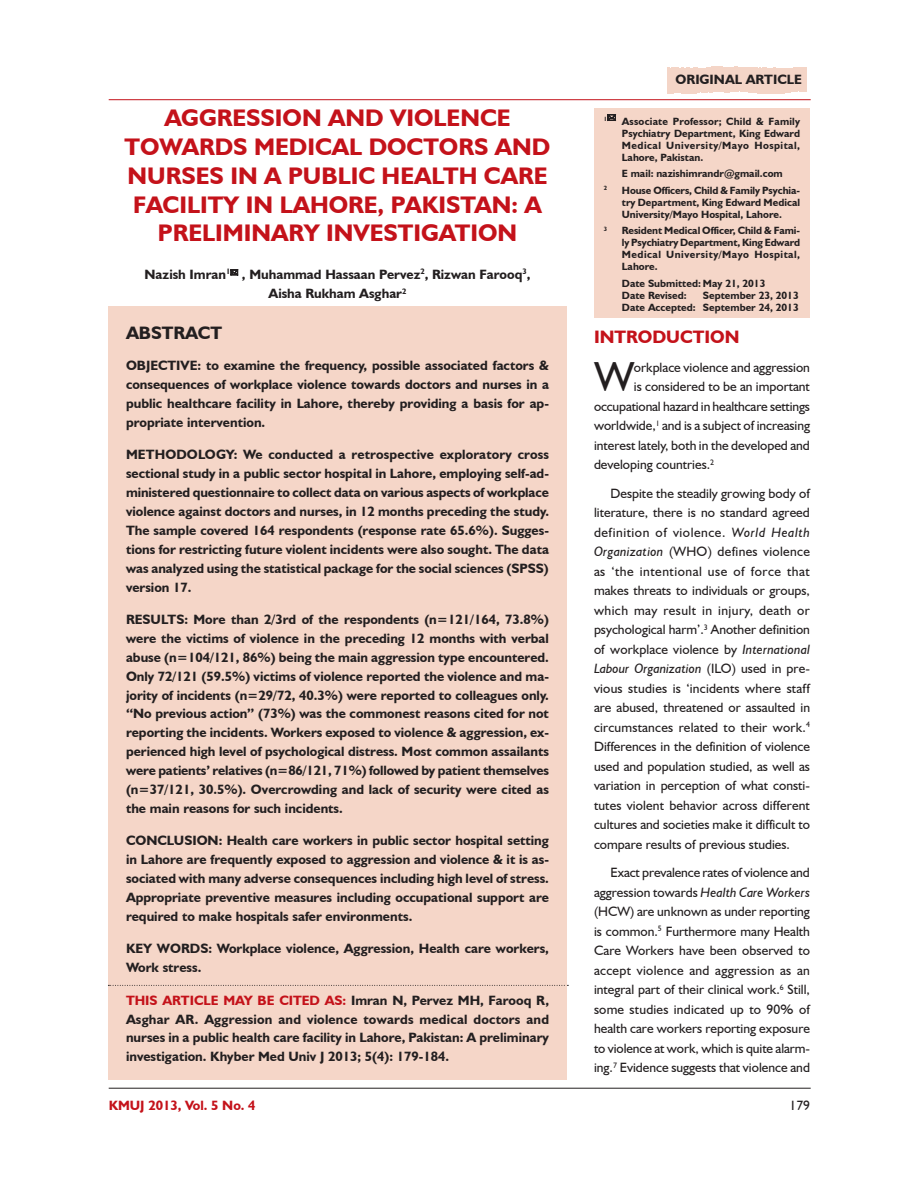
<style>
.page{position:relative;width:918px;height:1188px;background:#fff}
.page>*{position:absolute;margin:0;border:0;box-sizing:border-box;transform-origin:0 0}
.Body_text{font:42px "Humanist 521 BT";color:#231f20}
.Headline{font:700 24px/28.8px "Humanist 521 BT";color:#c4121a;text-align:center}
.Subhead_1{font:700 18px "Humanist 521 BT";color:#c4121a}
.Subhead_1-2{font:700 18px "Humanist 521 BT";color:#231f20}
.Abstract{font:700 13.5px/18.9px "Humanist 521 BT";color:#231f20;text-align:justify}
.Body_text-2{font:13.5px/19.5px "Humanist 521 BT";color:#231f20;text-align:justify}
.Author_Name{font:700 13.5px/19.5px "Humanist 521 BT";color:#231f20;text-align:center}
.t1{font:700 13.5px "Humanist 521 BT";color:#c4121a}
.Body_text-3{font:700 13.5px "Humanist 521 BT";color:#231f20}
.Body_text-4{font:700 10.5px/12px "Humanist 521 BT";color:#231f20;text-align:justify}
.Body_text-5{font:700 6.15px "Humanist 521 BT";color:#231f20}
.s1{color:#c4121a}
.s2{font-style:italic}
</style>
<div class="page">
<hr style="left:109px;top:99px;width:702px;height:1px;background:#c4121a">
<hr style="left:109px;top:1088px;width:702px;height:1px;background:#231f20">
<div style="left:594px;top:108px;width:216px;height:210px;background:#f5d6c8"></div>
<svg style="left:667px;top:92px;width:46px;height:2px"></svg>
<svg style="left:667px;top:66px;width:140px;height:3px"></svg>
<div style="left:108px;top:307px;width:459px;height:773px;background:#f5d6c8"></div>
<svg style="left:108px;top:985px;width:460px;height:1px"></svg>
<svg style="left:607px;top:114px;width:9px;height:7px"></svg>
<svg style="left:230px;top:269px;width:8px;height:7px"></svg>
<p class="Headline" style="left:125px;top:103px;width:427px">AGGRESSION AND VIOLENCE<br>TOWARDS MEDICAL DOCTORS AND<br>NURSES IN A PUBLIC HEALTH CARE<br>FACILITY IN LAHORE, PAKISTAN: A<br>PRELIMINARY INVESTIGATION</p>
<p class="Author_Name" style="left:145px;top:264px;width:387px">Nazish Imran<sup>1</sup> , Muhammad Hassaan Pervez<sup>2</sup>, Rizwan Farooq<sup>3</sup>,<br>Aisha Rukham Asghar<sup>2</sup></p>
<p class="Subhead_1-2" style="left:126px;top:322px;width:98px">ABSTRACT</p>
<p class="Abstract" style="left:126px;top:356px;width:425px">OBJECTIVE: to examine the frequency, possible associated factors &amp; consequences of workplace violence towards doctors and nurses in a public healthcare facility in Lahore, thereby providing a basis for ap&shy;propriate intervention.</p>
<p class="Abstract" style="left:126px;top:445px;width:425px">METHODOLOGY: We conducted a retrospective exploratory cross sectional study in a public sector hospital in Lahore, employing self-ad&shy;ministered questionnaire to collect data on various aspects of workplace violence against doctors and nurses, in 12 months preceding the study.<br>The sample covered 164 respondents (response rate 65.6%). Sugges&shy;tions for restricting future violent incidents were also sought. The data was analyzed using the statistical package for the social sciences (SPSS) version 17.</p>
<p class="Abstract" style="left:126px;top:610px;width:425px">RESULTS: More than 2/3rd of the respondents (n=121/164, 73.8%) were the victims of violence in the preceding 12 months with verbal abuse (n=104/121, 86%) being the main aggression type encountered.<br>Only 72/121 (59.5%) victims of violence reported the violence and ma&shy;jority of incidents (n=29/72, 40.3%) were reported to colleagues only. “No previous action” (73%) was the commonest reasons cited for not reporting the incidents. Workers exposed to violence &amp; aggression, ex&shy;perienced high level of psychological distress. Most common assailants were patients’ relatives (n=86/121, 71%) followed by patient themselves (n=37/121, 30.5%). Overcrowding and lack of security were cited as the main reasons for such incidents.</p>
<p class="Abstract" style="left:126px;top:831px;width:425px">CONCLUSION: Health care workers in public sector hospital setting in Lahore are frequently exposed to aggression and violence &amp; it is as&shy;sociated with many adverse consequences including high level of stress.<br>Appropriate preventive measures including occupational support are required to make hospitals safer environments.</p>
<p class="Abstract" style="left:126px;top:939px;width:425px">KEY WORDS: Workplace violence, Aggression, Health care workers,<br>Work stress.</p>
<p class="Abstract" style="left:126px;top:990px;width:425px"><span class="s1">THIS ARTICLE MAY BE CITED AS:</span> Imran N, Pervez MH, Farooq R, Asghar AR. Aggression and violence towards medical doctors and nurses in a public health care facility in Lahore, Pakistan: A preliminary investigation. Khyber Med Univ J 2013; 5(4): 179-184.</p>
<p class="Body_text-3" style="left:676px;top:71px;width:128px">ORIGINAL ARTICLE</p>
<p class="Body_text-5" style="left:604px;top:115px;width:5px">1</p>
<p class="Body_text-4" style="left:622px;top:115px;width:180px">Associate Professor; Child &amp; Family Psychiatry Department, King Edward Medical University/Mayo Hospital, Lahore, Pakistan.</p>
<p class="Body_text-4" style="left:622px;top:168px;width:162px">E mail: nazishimrandr@gmail.com</p>
<p class="Body_text-5" style="left:604px;top:184px;width:5px">2</p>
<p class="Body_text-4" style="left:622px;top:184px;width:180px">House Officers, Child &amp; Family Psychia&shy;try Department, King Edward Medical University/Mayo Hospital, Lahore.</p>
<p class="Body_text-5" style="left:604px;top:225px;width:5px">3</p>
<p class="Body_text-4" style="left:622px;top:225px;width:180px">Resident Medical Officer, Child &amp; Fami&shy;ly Psychiatry Department, King Edward Medical University/Mayo Hospital, Lahore.</p>
<p class="Body_text-4" style="left:622px;top:277px;width:145px">Date Submitted: May 21, 2013</p>
<p class="Body_text-4" style="left:622px;top:289px;width:66px">Date Revised:</p>
<p class="Body_text-4" style="left:703px;top:289px;width:97px">September 23, 2013</p>
<p class="Body_text-4" style="left:622px;top:301px;width:178px">Date Accepted: September 24, 2013</p>
<p class="Subhead_1" style="left:594px;top:326px;width:147px">INTRODUCTION</p>
<p class="Body_text" style="left:595px;top:351px;width:41px">W</p>
<p class="Body_text-2" style="left:634px;top:357px;width:178px">orkplace violence and aggression</p>
<p class="Body_text-2" style="left:634px;top:377px;width:178px">is considered to be an important</p>
<p class="Body_text-2" style="left:594px;top:396px;width:218px">occupational hazard in healthcare settings</p>
<p class="Body_text-2" style="left:594px;top:416px;width:218px">worldwide,<sup>1</sup> and is a subject of increasing</p>
<p class="Body_text-2" style="left:594px;top:435px;width:217px">interest lately, both in the developed and</p>
<p class="Body_text-2" style="left:594px;top:455px;width:122px">developing countries.<sup>2</sup></p>
<p class="Body_text-2" style="left:594px;top:483px;width:218px;text-indent:16px">Despite the steadily growing body of literature, there is no standard agreed definition of violence. <span class="s2">World Health Organization</span> (WHO) defines violence as ‘the intentional use of force that makes threats to individuals or groups, which may result in injury, death or psychological harm’.<sup>3</sup> Another definition of workplace violence by <span class="s2">International Labour Organization</span> (ILO) used in pre&shy;vious studies is ‘incidents where staff are abused, threatened or assaulted in circumstances related to their work.<sup>4<br></sup>Differences in the definition of violence used and population studied, as well as variation in perception of what consti&shy;tutes violent behavior across different cultures and societies make it difficult to compare results of previous studies.</p>
<p class="Body_text-2" style="left:594px;top:863px;width:218px;text-indent:16px">Exact prevalence rates of violence and aggression towards <span class="s2">Health Care Workers </span>(HCW) are unknown as under reporting is common.<sup>5</sup> Furthermore many Health Care Workers have been observed to accept violence and aggression as an integral part of their clinical work.<sup>6</sup> Still, some studies indicated up to 90% of health care workers reporting exposure to violence at work, which is quite alarm&shy;ing.<sup>7</sup> Evidence suggests that violence and</p>
<p class="t1" style="left:109px;top:1097px;width:148px">KMUJ 2013, Vol. 5 No. 4</p>
<p class="Body_text-2" style="left:790px;top:1095px;width:22px">179</p>
</div>
